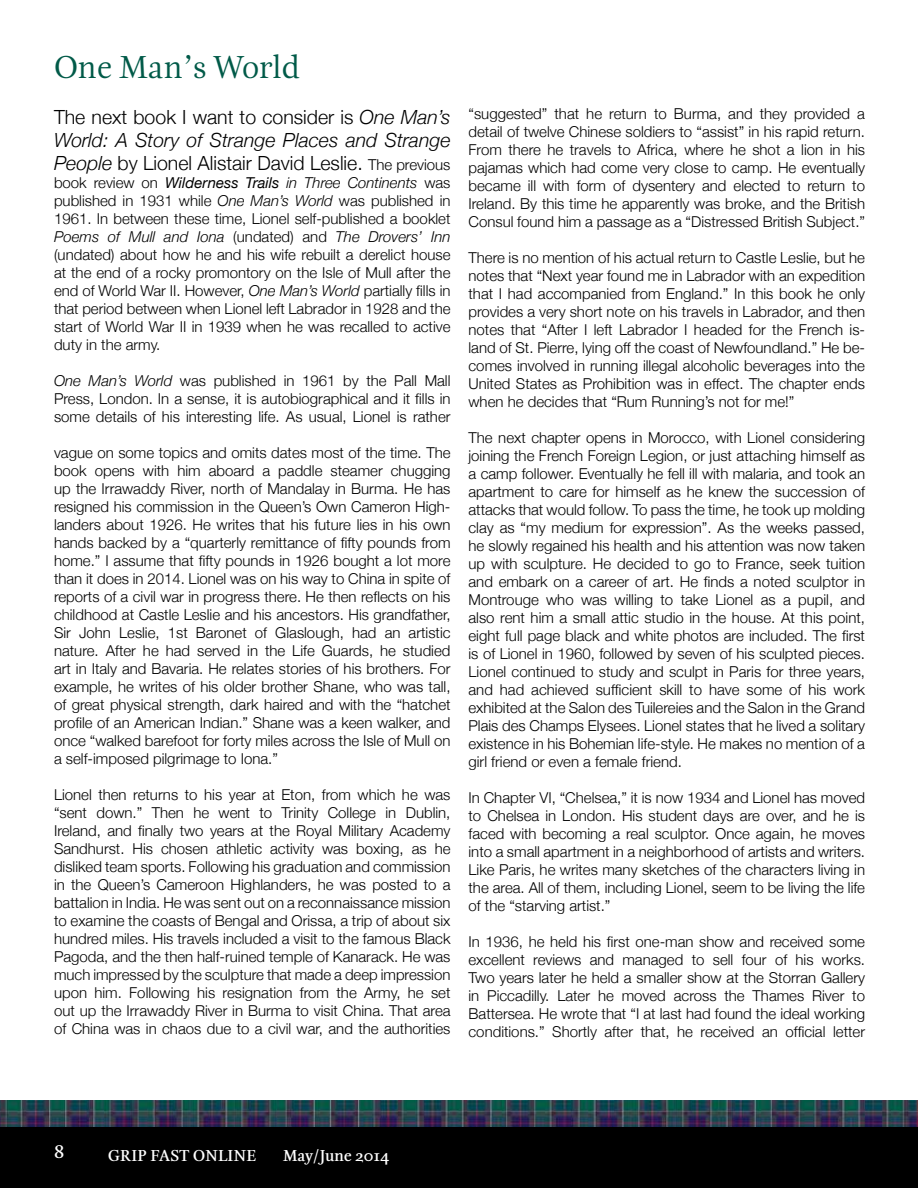
<style>
.page{position:relative;width:918px;height:1188px;background:#fff}
.page>*{position:absolute;margin:0;border:0;box-sizing:border-box;transform-origin:0 0}
.t1{font:33px "Esta";color:#005a48}
.t2{font:300 19.5px/23.4px "Helvetica Neue";color:#000;text-align:justify}
.t3{font:700 18px "Esta";color:#fff}
.t4{font:700 16.5px "Esta";letter-spacing:.02em;color:#fff}
.t5{font:700 16.5px "Esta";color:#fff}
.t6{font:300 15px/18px "Helvetica Neue";color:#000;text-align:justify}
.s1{font-style:italic}
.s2{font-size:15px}
.s3{font-weight:400;font-style:italic}
</style>
<div class="page">
<img style="left:0;top:1101px;width:918px;height:23px">
<div style="left:0;top:1124px;width:918px;height:64px;background:#000;opacity:.75"></div>
<div style="left:0;top:1128px;width:918px;height:60px;background:#000"></div>
<h1 class="t1" style="left:54px;top:48px;width:248px">One Man’s World</h1>
<h2 class="t2" style="left:54px;top:105px;width:398px">The next book I want to consider is <span class="s1">One Man’s World: A Story of Strange Places and Strange People</span> by Lionel Alistair David Leslie. <span class="s2">The previous</span></h2>
<p class="t6" style="left:54px;top:174px;width:398px">book review on <span class="s3">Wilderness Trails</span> <span class="s1">in Three Continents</span> was published in 1931 while <span class="s1">One Man’s World</span> was published in 1961. In between these time, Lionel self-published a booklet <span class="s1">Poems of Mull and Iona</span> (undated) and <span class="s1">The Drovers’ Inn </span>(undated) about how he and his wife rebuilt a derelict house at the end of a rocky promontory on the Isle of Mull after the end of World War II. However, <span class="s1">One Man’s World</span> partially fills in that period between when Lionel left Labrador in 1928 and the start of World War II in 1939 when he was recalled to active duty in the army.</p>
<p class="t6" style="left:54px;top:372px;width:398px"><span class="s1">One Man’s World</span> was published in 1961 by the Pall Mall Press, London. In a sense, it is autobiographical and it fills in some details of his interesting life. As usual, Lionel is rather</p>
<p class="t6" style="left:54px;top:444px;width:398px">vague on some topics and omits dates most of the time. The book opens with him aboard a paddle steamer chugging up the Irrawaddy River, north of Mandalay in Burma. He has resigned his commission in the Queen’s Own Cameron High&shy;landers about 1926. He writes that his future lies in his own hands backed by a “quarterly remittance of fifty pounds from home.” I assume that fifty pounds in 1926 bought a lot more than it does in 2014. Lionel was on his way to China in spite of reports of a civil war in progress there. He then reflects on his childhood at Castle Leslie and his ancestors. His grandfather, Sir John Leslie, 1st Baronet of Glaslough, had an artistic nature. After he had served in the Life Guards, he studied art in Italy and Bavaria. He relates stories of his brothers. For example, he writes of his older brother Shane, who was tall, of great physical strength, dark haired and with the “hatchet profile of an American Indian.” Shane was a keen walker, and once “walked barefoot for forty miles across the Isle of Mull on a self-imposed pilgrimage to Iona.”</p>
<p class="t6" style="left:54px;top:786px;width:398px">Lionel then returns to his year at Eton, from which he was “sent down.” Then he went to Trinity College in Dublin, Ireland, and finally two years at the Royal Military Academy Sandhurst. His chosen athletic activity was boxing, as he disliked team sports. Following his graduation and commission in the Queen’s Cameroon Highlanders, he was posted to a battalion in India. He was sent out on a reconnaissance mission to examine the coasts of Bengal and Orissa, a trip of about six hundred miles. His travels included a visit to the famous Black Pagoda, and the then half-ruined temple of Kanarack. He was much impressed by the sculpture that made a deep impression upon him. Following his resignation from the Army, he set out up the Irrawaddy River in Burma to visit China. That area of China was in chaos due to a civil war, and the authorities</p>
<p class="t6" style="left:469px;top:105px;width:398px">“suggested” that he return to Burma, and they provided a detail of twelve Chinese soldiers to “assist” in his rapid return.<br>From there he travels to Africa, where he shot a lion in his pajamas which had come very close to camp. He eventually became ill with form of dysentery and elected to return to Ireland. By this time he apparently was broke, and the British Consul found him a passage as a “Distressed British Subject.”</p>
<p class="t6" style="left:469px;top:249px;width:398px">There is no mention of his actual return to Castle Leslie, but he notes that “Next year found me in Labrador with an expedition that I had accompanied from England.” In this book he only provides a very short note on his travels in Labrador, and then notes that “After I left Labrador I headed for the French is&shy;land of St. Pierre, lying off the coast of Newfoundland.” He be&shy;comes involved in running illegal alcoholic beverages into the United States as Prohibition was in effect. The chapter ends when he decides that “Rum Running’s not for me!”</p>
<p class="t6" style="left:469px;top:429px;width:398px">The next chapter opens in Morocco, with Lionel considering joining the French Foreign Legion, or just attaching himself as a camp follower. Eventually he fell ill with malaria, and took an apartment to care for himself as he knew the succession of attacks that would follow. To pass the time, he took up molding clay as “my medium for expression”. As the weeks passed, he slowly regained his health and his attention was now taken up with sculpture. He decided to go to France, seek tuition and embark on a career of art. He finds a noted sculptor in Montrouge who was willing to take Lionel as a pupil, and also rent him a small attic studio in the house. At this point, eight full page black and white photos are included. The first is of Lionel in 1960, followed by seven of his sculpted pieces.<br>Lionel continued to study and sculpt in Paris for three years, and had achieved sufficient skill to have some of his work exhibited at the Salon des Tuilereies and the Salon in the Grand Plais des Champs Elysees. Lionel states that he lived a solitary existence in his Bohemian life-style. He makes no mention of a girl friend or even a female friend.</p>
<p class="t6" style="left:469px;top:789px;width:398px">In Chapter VI, “Chelsea,” it is now 1934 and Lionel has moved to Chelsea in London. His student days are over, and he is faced with becoming a real sculptor. Once again, he moves into a small apartment in a neighborhood of artists and writers.<br>Like Paris, he writes many sketches of the characters living in the area. All of them, including Lionel, seem to be living the life of the “starving artist.”</p>
<p class="t6" style="left:469px;top:933px;width:398px">In 1936, he held his first one-man show and received some excellent reviews and managed to sell four of his works.<br>Two years later he held a smaller show at the Storran Gallery in Piccadilly. Later he moved across the Thames River to Battersea. He wrote that “I at last had found the ideal working conditions.” Shortly after that, he received an official letter</p>
<p class="t3" style="left:54px;top:1141px;width:12px">8</p>
<p class="t4" style="left:108px;top:1146px;width:150px">GRIP FAST ONLINE</p>
<p class="t5" style="left:283px;top:1146px;width:107px">May/June 2014</p>
</div>
